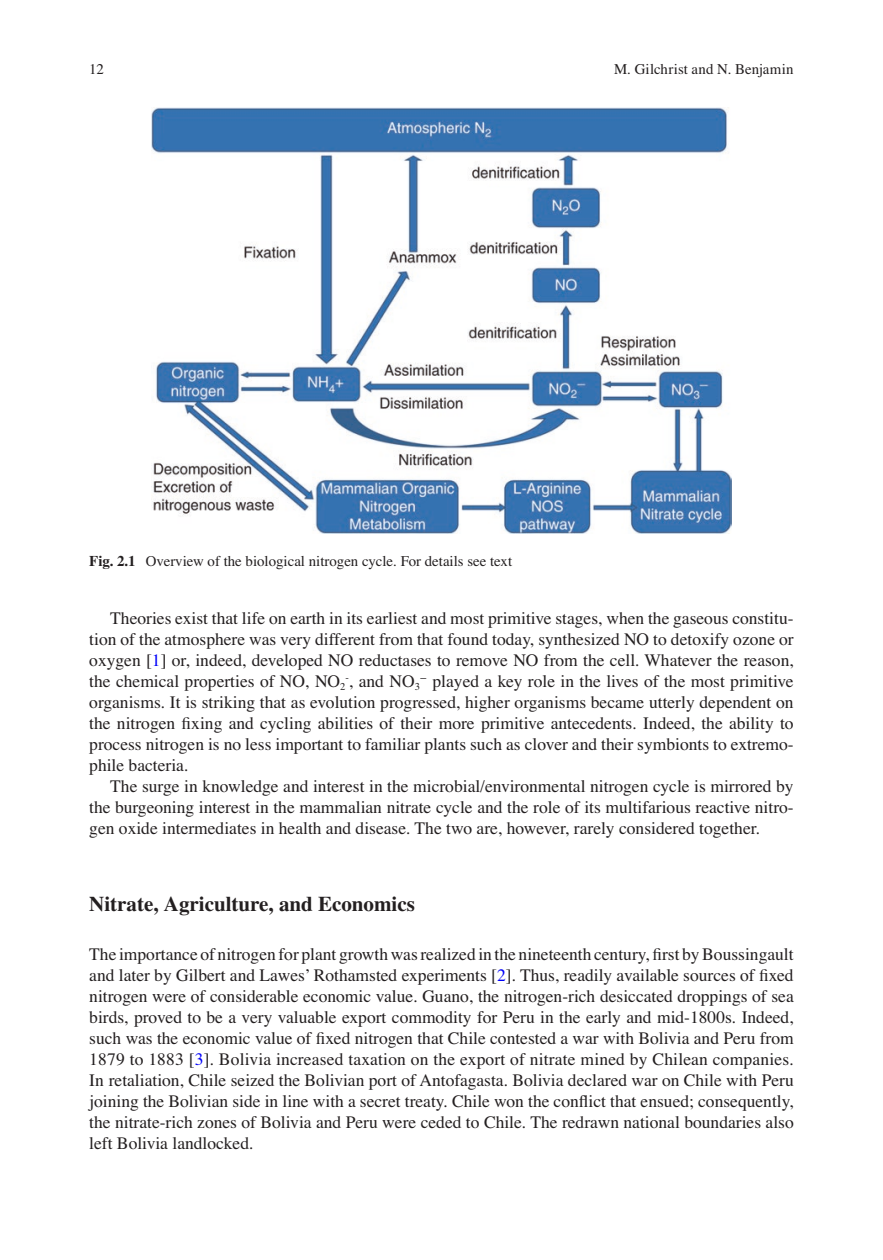
<style>
.page{position:relative;width:883px;height:1260px;background:#fff}
.page>*{position:absolute;margin:0;border:0;box-sizing:border-box;transform-origin:0 0}
.t1{font:700 21px "Tdvvxm Times";color:#231f20}
.t2{font:17.5px/21px "Tvtxpj Times";color:#231f20;text-align:justify}
.t3{font:14.88px "Tvtxpj Times";color:#231f20}
.t4{font:14.88px "Drpnrj Times";letter-spacing:.005em;color:#231f20}
.s1{font-family:"Tdvvxm Times";font-weight:700}
.s2{color:#0000fa}
</style>
<div class="page">
<img style="left:151px;top:107px;width:581px;height:426px">
<p class="t3" style="left:89px;top:63px;width:16px">12</p>
<p class="t4" style="left:614px;top:63px;width:181px">M. Gilchrist and N. Benjamin</p>
<p class="t3" style="left:89px;top:555px;width:424px"><span class="s1">Fig. 2.1</span> Overview of the biological nitrogen cycle. For details see text</p>
<p class="t2" style="left:89px;top:609px;width:706px;text-indent:21px">Theories exist that life on earth in its earliest and most primitive stages, when the gaseous constitu&shy;tion of the atmosphere was very different from that found today, synthesized NO to detoxify ozone or oxygen [<span class="s2">1</span>] or, indeed, developed NO reductases to remove NO from the cell. Whatever the reason, the chemical properties of NO, NO<sub>2</sub><sup>-</sup>, and NO<sub>3</sub><sup>−</sup> played a key role in the lives of the most primitive organisms. It is striking that as evolution progressed, higher organisms became utterly dependent on the nitrogen fixing and cycling abilities of their more primitive antecedents. Indeed, the ability to process nitrogen is no less important to familiar plants such as clover and their symbionts to extremo&shy;phile bacteria.</p>
<p class="t2" style="left:89px;top:777px;width:706px;text-indent:21px">The surge in knowledge and interest in the microbial/environmental nitrogen cycle is mirrored by the burgeoning interest in the mammalian nitrate cycle and the role of its multifarious reactive nitro&shy;gen oxide intermediates in health and disease. The two are, however, rarely considered together.</p>
<p class="t1" style="left:89px;top:891px;width:327px">Nitrate, Agriculture, and Economics</p>
<p class="t2" style="left:89px;top:945px;width:706px">The importance of nitrogen for plant growth was realized in the nineteenth century, first by Boussingault and later by Gilbert and Lawes’ Rothamsted experiments [<span class="s2">2</span>]. Thus, readily available sources of fixed nitrogen were of considerable economic value. Guano, the nitrogen-rich desiccated droppings of sea birds, proved to be a very valuable export commodity for Peru in the early and mid-1800s. Indeed, such was the economic value of fixed nitrogen that Chile contested a war with Bolivia and Peru from 1879 to 1883 [<span class="s2">3</span>]. Bolivia increased taxation on the export of nitrate mined by Chilean companies.<br>In retaliation, Chile seized the Bolivian port of Antofagasta. Bolivia declared war on Chile with Peru joining the Bolivian side in line with a secret treaty. Chile won the conflict that ensued; consequently, the nitrate-rich zones of Bolivia and Peru were ceded to Chile. The redrawn national boundaries also left Bolivia landlocked.</p>
</div>
